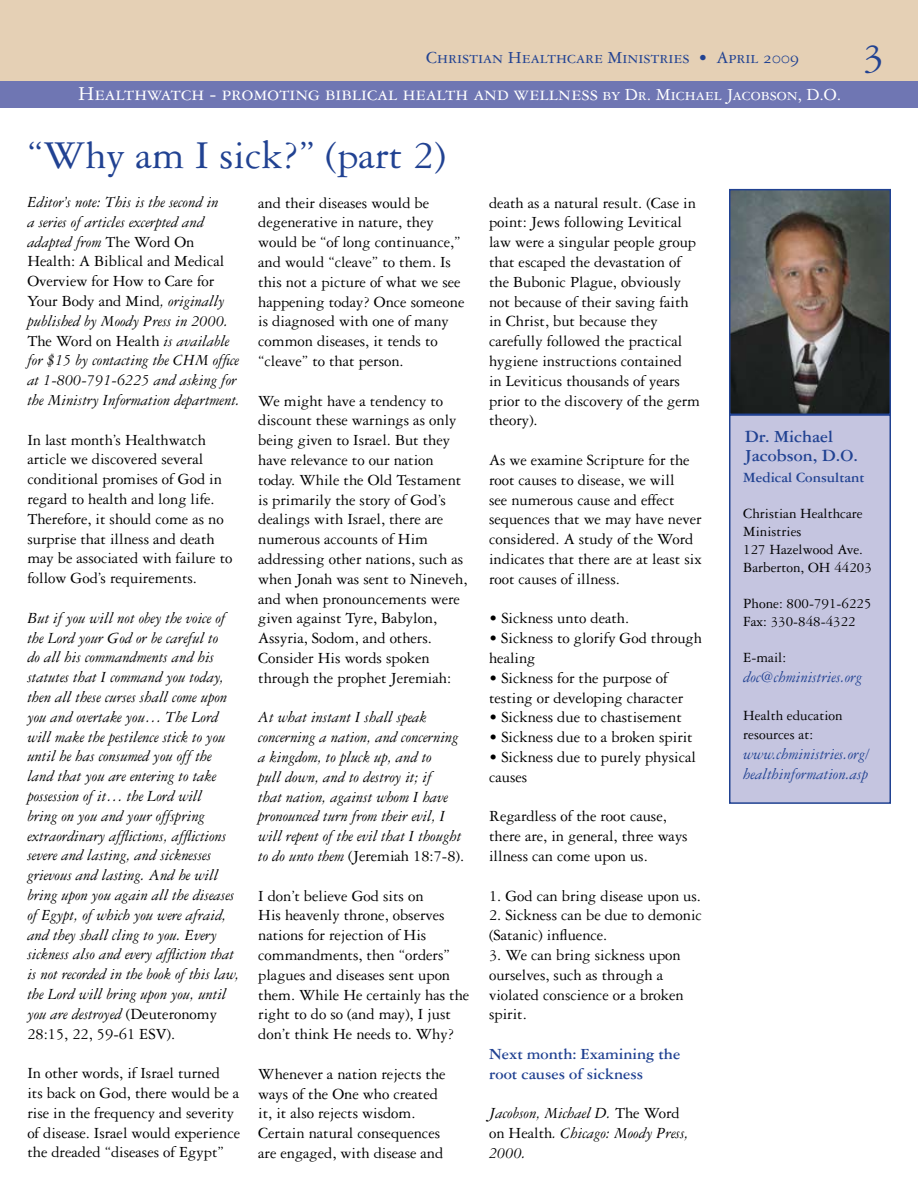
<style>
.page{position:relative;width:918px;height:1188px;background:#fff}
.page>*{position:absolute;margin:0;border:0;box-sizing:border-box;transform-origin:0 0}
.t1{font:45px "Garamond Three SC";color:#214292}
.t2{font:42px "Garamond Three";color:#214292}
.t3{font:21px "Garamond Three SC";color:#fff}
.t4{font:18px "Garamond Three SC";color:#214292}
.t5{font:700 18px/18.8px "Garamond Three";color:#214292}
.t6{font:16.5px/19.8px "Garamond Three";letter-spacing:-.005em;color:#000}
.t7{font:italic 16.5px/19.8px "Garamond Three";letter-spacing:-.005em;color:#000}
.t8{font:italic 16.5px/19.8px "Garamond Three";color:#214292}
.t9{font:700 16.5px/19.8px "Garamond Three";letter-spacing:-.005em;color:#214292}
.t10{font:15px/18px "Garamond Three";color:#000}
.t11{font:700 15px "Garamond Three";color:#214292}
.s1{font-size:18px}
.s2{font-style:normal}
</style>
<div class="page">
<div style="left:0;top:0;width:918px;height:81px;background:#e5d0b5"></div>
<div style="left:0;top:81px;width:918px;height:27px;background:#6f76b3"></div>
<img style="left:732px;top:192px;width:156px;height:220px">
<div style="left:729px;top:189px;width:162px;height:226px;border:2px solid #214292"></div>
<div style="left:729px;top:414px;width:162px;height:390px;background:#c5c5e0;border:2px solid #214292"></div>
<p class="t4" style="left:426px;top:48px;width:374px">Christian Healthcare Ministries • April 2009</p>
<h1 class="t1" style="left:862px;top:26px;width:24px">3</h1>
<p class="t3" style="left:78px;top:83px;width:765px">Healthwatch - promoting biblical health and wellness <span class="s1">by Dr. Michael Jacobson, D.O.</span></p>
<h2 class="t2" style="left:27px;top:132px;width:420px">“Why am I sick?” (part 2)</h2>
<p class="t7" style="left:27px;top:192px;width:214px">Editor’s note: This is the second in<br>a series of articles excerpted and adapted from <span class="s2">The Word On<br>Health: A Biblical and Medical<br>Overview for How to Care for<br>Your Body and Mind</span>, originally published by Moody Press in 2000.<br><span class="s2">The Word on Health</span> is available for $15 by contacting the CHM office at 1-800-791-6225 and asking for the Ministry Information department.</p>
<p class="t6" style="left:27px;top:430px;width:207px">In last month’s Healthwatch article we discovered several conditional promises of God in regard to health and long life.<br>Therefore, it should come as no surprise that illness and death may be associated with failure to follow God’s requirements.</p>
<p class="t7" style="left:27px;top:608px;width:213px">But if you will not obey the voice of the Lord your God or be careful to<br>do all his commandments and his statutes that I command you today, then all these curses shall come upon you and overtake you… The Lord will make the pestilence stick to you until he has consumed you off the land that you are entering to take possession of it… the Lord will<br>bring on you and your offspring extraordinary afflictions, afflictions severe and lasting, and sicknesses grievous and lasting. And he will bring upon you again all the diseases of Egypt, of which you were afraid, and they shall cling to you. Every sickness also and every affliction that is not recorded in the book of this law, the Lord will bring upon you, until you are destroyed <span class="s2">(Deuteronomy 28:15, 22, 59-61 ESV).</span></p>
<p class="t6" style="left:27px;top:1063px;width:214px">In other words, if Israel turned<br>its back on God, there would be a rise in the frequency and severity of disease. Israel would experience the dreaded “diseases of Egypt”</p>
<p class="t6" style="left:258px;top:193px;width:208px">and their diseases would be degenerative in nature, they would be “of long continuance,” and would “cleave” to them. Is this not a picture of what we see happening today? Once someone is diagnosed with one of many common diseases, it tends to “cleave” to that person.</p>
<p class="t6" style="left:258px;top:391px;width:211px">We might have a tendency to discount these warnings as only being given to Israel. But they have relevance to our nation today. While the Old Testament is primarily the story of God’s dealings with Israel, there are numerous accounts of Him addressing other nations, such as when Jonah was sent to Nineveh, and when pronouncements were given against Tyre, Babylon,<br>Assyria, Sodom, and others.<br>Consider His words spoken through the prophet Jeremiah:</p>
<p class="t7" style="left:258px;top:708px;width:207px">At what instant I shall speak concerning a nation, and concerning a kingdom, to pluck up, and to<br>pull down, and to destroy it; if<br>that nation, against whom I have pronounced turn from their evil, I will repent of the evil that I thought to do unto them <span class="s2">(Jeremiah 18:7-8).</span></p>
<p class="t6" style="left:258px;top:886px;width:213px">I don’t believe God sits on<br>His heavenly throne, observes nations for rejection of His commandments, then “orders” plagues and diseases sent upon them. While He certainly has the right to do so (and may), I just don’t think He needs to. Why?</p>
<p class="t6" style="left:258px;top:1064px;width:189px">Whenever a nation rejects the ways of the One who created it, it also rejects wisdom.<br>Certain natural consequences are engaged, with disease and</p>
<p class="t6" style="left:489px;top:193px;width:212px">death as a natural result. (Case in point: Jews following Levitical law were a singular people group that escaped the devastation of the Bubonic Plague, obviously not because of their saving faith in Christ, but because they carefully followed the practical hygiene instructions contained<br>in Leviticus thousands of years prior to the discovery of the germ theory).</p>
<p class="t6" style="left:489px;top:450px;width:214px">As we examine Scripture for the root causes to disease, we will<br>see numerous cause and effect sequences that we may have never considered. A study of the Word indicates that there are at least six root causes of illness.</p>
<p class="t6" style="left:489px;top:608px;width:142px">• Sickness unto death.</p>
<p class="t6" style="left:489px;top:628px;width:214px">• Sickness to glorify God through healing</p>
<p class="t6" style="left:489px;top:668px;width:196px">• Sickness for the purpose of testing or developing character</p>
<p class="t6" style="left:489px;top:707px;width:194px">• Sickness due to chastisement</p>
<p class="t6" style="left:489px;top:727px;width:205px">• Sickness due to a broken spirit</p>
<p class="t6" style="left:489px;top:747px;width:208px">• Sickness due to purely physical causes</p>
<p class="t6" style="left:489px;top:806px;width:200px">Regardless of the root cause, there are, in general, three ways illness can come upon us.</p>
<p class="t6" style="left:489px;top:886px;width:213px">1. God can bring disease upon us.</p>
<p class="t6" style="left:489px;top:905px;width:214px">2. Sickness can be due to demonic (Satanic) influence.</p>
<p class="t6" style="left:489px;top:945px;width:196px">3. We can bring sickness upon ourselves, such as through a violated conscience or a broken spirit.</p>
<p class="t9" style="left:489px;top:1044px;width:193px">Next month: Examining the root causes of sickness</p>
<p class="t7" style="left:489px;top:1104px;width:201px">Jacobson, Michael D. <span class="s2">The Word on Health</span>. Chicago: Moody Press,<br>2000.</p>
<p class="t5" style="left:745px;top:427px;width:115px">Dr. Michael<br>Jacobson, D.O.</p>
<p class="t11" style="left:743px;top:469px;width:123px">Medical Consultant</p>
<p class="t10" style="left:743px;top:504px;width:130px">Christian Healthcare<br>Ministries<br>127 Hazelwood Ave.<br>Barberton, OH 44203</p>
<p class="t10" style="left:743px;top:594px;width:130px">Phone: 800-791-6225<br>Fax: 330-848-4322</p>
<p class="t10" style="left:743px;top:648px;width:44px">E-mail:</p>
<p class="t8" style="left:743px;top:667px;width:121px">doc@chministries.org</p>
<p class="t10" style="left:743px;top:705px;width:101px;line-height:19.8px">Health education resources at:</p>
<p class="t8" style="left:743px;top:745px;width:128px">www.chministries.org/ healthinformation.asp</p>
</div>
